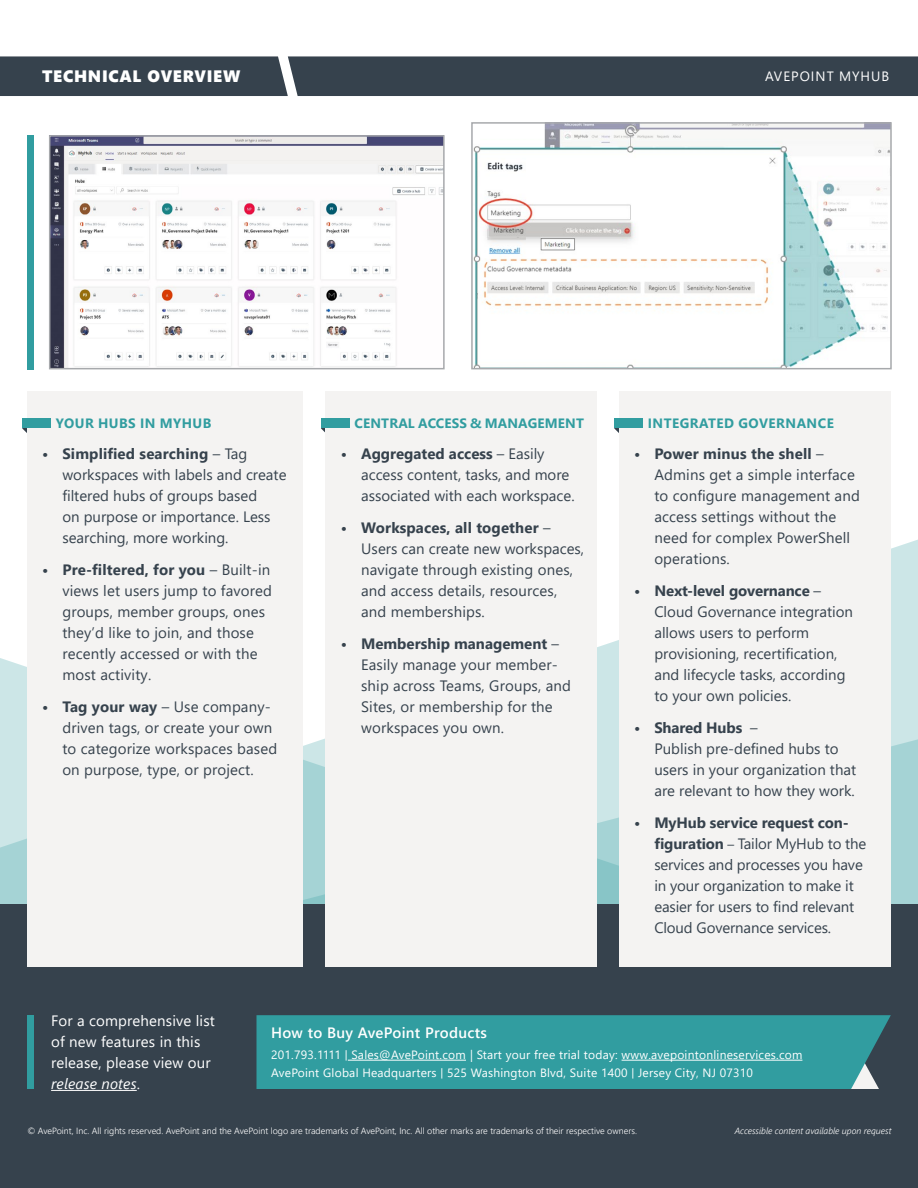
<style>
.page{position:relative;width:918px;height:1188px;background:#fff}
.page>*{position:absolute;margin:0;border:0;box-sizing:border-box;transform-origin:0 0}
.t1{font:16.5px "Segoe UI Black";letter-spacing:.04em;color:#fff}
.t2{font:15px/21px "Segoe UI";color:#36424d}
.t3{font:15px/21px "Segoe UI";letter-spacing:.01em;color:#fff}
.t4{font:600 15px "Segoe UI";letter-spacing:.02em;color:#fff}
.t5{font:700 13.5px "Segoe UI";letter-spacing:.035em;color:#319da0}
.t6{font:700 13.5px "Segoe UI";letter-spacing:.01em;color:#319da0}
.t7{font:13.5px "Segoe UI";letter-spacing:.075em;color:#fff}
.t8{font:12px/18px "Segoe UI";letter-spacing:.02em;color:#fff}
.t9{font:300 9px "Segoe UI";color:#fff}
.t10{font:italic 300 9px "Segoe UI";color:#fff}
.s1{font-weight:700}
.s2{font-size:13.5px}
.s3{font-style:italic}
.s4{font-size:10.2px}
</style>
<div class="page">
<svg style="left:0;top:535px;width:918px;height:200px"></svg>
<svg style="left:0;top:735px;width:918px;height:169px;background:#b3dadb"></svg>
<div style="left:0;top:904px;width:918px;height:284px;background:#36424d"></div>
<div style="left:0;top:56px;width:918px;height:40px;background:#36424d"></div>
<div style="left:27px;top:135px;width:6px;height:234px;background:#319da0"></div>
<hr style="left:51px;top:1090px;width:86px;height:1px;background:#fff">
<div style="left:27px;top:1015px;width:6px;height:74px;background:#319da0"></div>
<div style="left:256px;top:1015px;width:635px;height:74px;background:#319da0"></div>
<hr style="left:348px;top:1060px;width:118px;height:1px;background:#fff">
<hr style="left:622px;top:1060px;width:180px;height:1px;background:#fff">
<svg style="left:22px;top:428px;width:5px;height:5px"></svg>
<div style="left:27px;top:392px;width:276px;height:575px;background:#f4f3f2"></div>
<div style="left:22px;top:419px;width:29px;height:9px;background:#319da0"></div>
<svg style="left:321px;top:428px;width:5px;height:15px"></svg>
<div style="left:326px;top:392px;width:271px;height:575px;background:#f4f3f2"></div>
<div style="left:321px;top:419px;width:28px;height:9px;background:#319da0"></div>
<svg style="left:614px;top:428px;width:5px;height:5px"></svg>
<div style="left:619px;top:392px;width:271px;height:575px;background:#f4f3f2"></div>
<div style="left:614px;top:419px;width:29px;height:9px;background:#319da0"></div>
<img style="left:52px;top:138px;width:390px;height:228px">
<div style="left:49px;top:135px;width:396px;height:234px;border:2px solid #a7a9ac"></div>
<img style="left:474px;top:125px;width:415px;height:241px">
<div style="left:471px;top:122px;width:421px;height:247px;border:2px solid #a7a9ac"></div>
<p class="t1" style="left:42px;top:64px;width:200px">TECHNICAL OVERVIEW</p>
<p class="t7" style="left:765px;top:64px;width:126px">AVEPOINT MYHUB</p>
<p class="t5" style="left:56px;top:411px;width:157px">YOUR HUBS IN MYHUB</p>
<p class="t2" style="left:62px;top:442px;width:226px;text-indent:-20px"><span class="s1">• Simplified searching</span> – Tag workspaces with labels and create filtered hubs of groups based<br>on purpose or importance. Less searching, more working.</p>
<p class="t2" style="left:62px;top:558px;width:211px;text-indent:-20px"><span class="s1">• Pre-filtered, for you</span> – Built-in views let users jump to favored groups, member groups, ones they’d like to join, and those recently accessed or with the most activity.</p>
<p class="t2" style="left:62px;top:695px;width:216px;text-indent:-20px"><span class="s1">• Tag your way</span> – Use company&shy;driven tags, or create your own to categorize workspaces based on purpose, type, or project.</p>
<p class="t6" style="left:355px;top:411px;width:231px">CENTRAL ACCESS &amp; MANAGEMENT</p>
<p class="t2" style="left:361px;top:442px;width:215px;text-indent:-20px"><span class="s1">• Aggregated access</span> – Easily access content, tasks, and more associated with each workspace.</p>
<p class="t2" style="left:361px;top:516px;width:225px;text-indent:-20px"><span class="s1">• Workspaces, all together</span> –<br>Users can create new workspaces, navigate through existing ones, and access details, resources, and memberships.</p>
<p class="t2" style="left:361px;top:632px;width:211px;text-indent:-20px"><span class="s1">• Membership management</span> –<br>Easily manage your member&shy;ship across Teams, Groups, and<br>Sites, or membership for the workspaces you own.</p>
<p class="t5" style="left:648px;top:411px;width:188px">INTEGRATED GOVERNANCE</p>
<p class="t2" style="left:654px;top:442px;width:207px;text-indent:-20px"><span class="s1">• Power minus the shell</span> –<br>Admins get a simple interface to configure management and access settings without the need for complex PowerShell operations.</p>
<p class="t2" style="left:654px;top:579px;width:200px;text-indent:-20px"><span class="s1">• Next-level governance</span> –<br>Cloud Governance integration allows users to perform provisioning, recertification, and lifecycle tasks, according to your own policies.</p>
<p class="t2" style="left:654px;top:716px;width:203px;text-indent:-20px"><span class="s1">• Shared Hubs</span> –<br>Publish pre-defined hubs to users in your organization that are relevant to how they work.</p>
<p class="t2" style="left:654px;top:810px;width:214px;text-indent:-20px"><span class="s1">• MyHub service request con&shy;figuration</span> <span class="s2">–</span> Tailor MyHub to the services and processes you have in your organization to make it easier for users to find relevant<br>Cloud Governance services.</p>
<p class="t3" style="left:51px;top:1009px;width:165px">For a comprehensive list of new features in this release, please view our <span class="s3">release notes</span>.</p>
<p class="t4" style="left:271px;top:1019px;width:217px">How to Buy AvePoint Products</p>
<p class="t8" style="left:271px;top:1045px;width:533px">201.793.1111 <span class="s4">|</span> Sales@AvePoint.com | Start your free trial today: www.avepointonlineservices.com<br>AvePoint Global Headquarters <span class="s4">|</span> 525 Washington Blvd, Suite 1400 <span class="s4">|</span> Jersey City, NJ 07310</p>
<p class="t9" style="left:27px;top:1122px;width:611px">© AvePoint, Inc. All rights reserved. AvePoint and the AvePoint logo are trademarks of AvePoint, Inc. All other marks are trademarks of their respective owners.</p>
<p class="t10" style="left:735px;top:1122px;width:158px">Accessible content available upon request</p>
</div>
